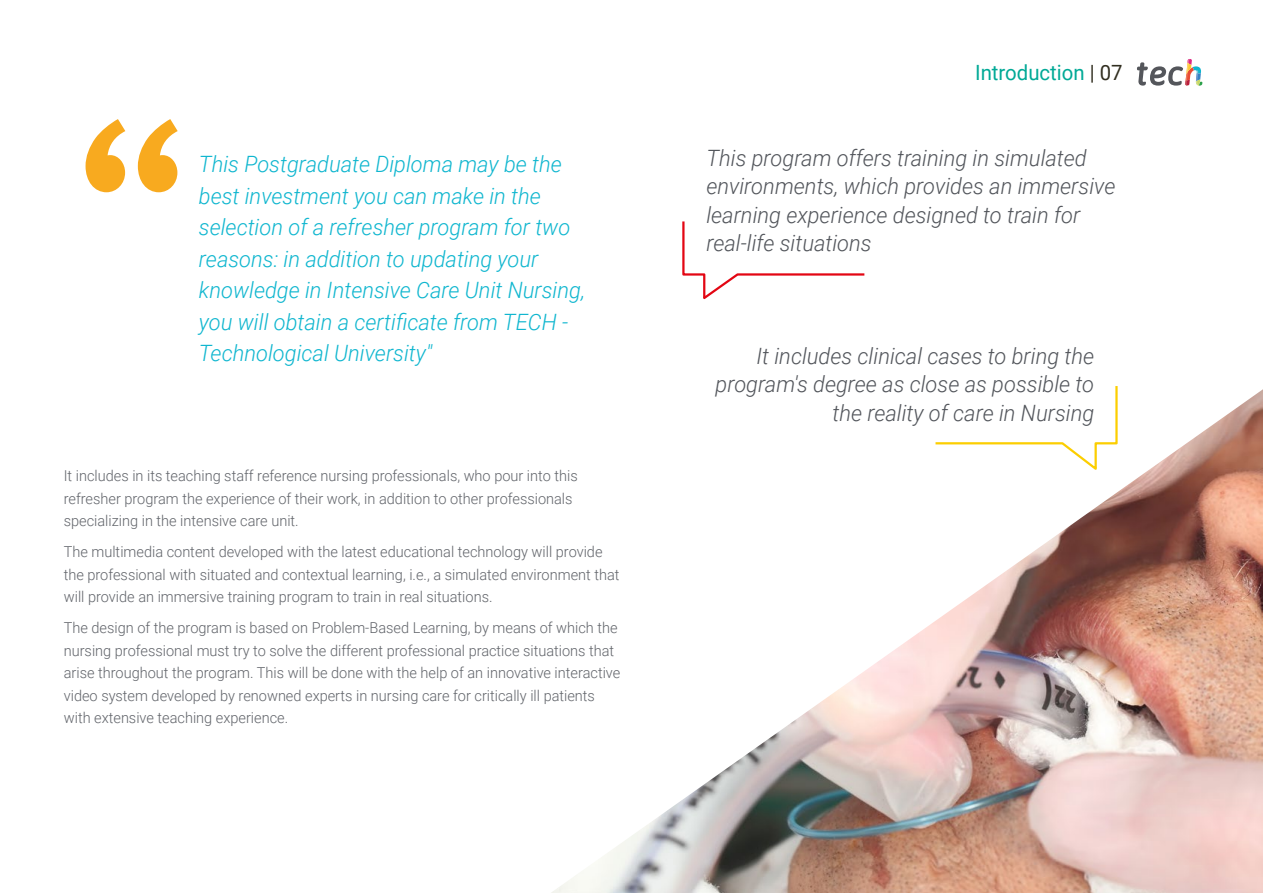
<style>
.page{position:relative;width:1263px;height:893px;background:#fff}
.page>*{position:absolute;margin:0;border:0;box-sizing:border-box;transform-origin:0 0}
.t1{font:italic 300 22.5px/31.5px "Roboto";color:#0fb6cf}
.t2{font:italic 300 22.5px/28.5px "Roboto";color:#52555b;text-align:right}
.t3{font:21px "Roboto";color:#00a996}
.t4{font:300 15px/22.5px "Roboto";color:#61646a}
.s1{color:#312e20}
</style>
<div class="page">
<img style="left:551px;top:389px;width:712px;height:504px">
<svg style="left:86px;top:119px;width:92px;height:73px"></svg>
<svg style="left:933px;top:386px;width:186px;height:87px"></svg>
<svg style="left:682px;top:221px;width:183px;height:79px"></svg>
<svg style="left:1137px;top:59px;width:65px;height:27px"></svg>
<p class="t1" style="left:199px;top:147px;width:388px">This Postgraduate Diploma may be the best investment you can make in the selection of a refresher program for two reasons: in addition to updating your knowledge in Intensive Care Unit Nursing, you will obtain a certificate from TECH - Technological University"</p>
<p class="t4" style="left:64px;top:464px;width:515px">It includes in its teaching staff reference nursing professionals, who pour into this refresher program the experience of their work, in addition to other professionals specializing in the intensive care unit.</p>
<p class="t4" style="left:64px;top:540px;width:557px">The multimedia content developed with the latest educational technology will provide the professional with situated and contextual learning, i.e., a simulated environment that will provide an immersive training program to train in real situations.</p>
<p class="t4" style="left:64px;top:616px;width:558px">The design of the program is based on Problem-Based Learning, by means of which the nursing professional must try to solve the different professional practice situations that arise throughout the program. This will be done with the help of an innovative interactive video system developed by renowned experts in nursing care for critically ill patients with extensive teaching experience.</p>
<h2 class="t3" style="left:975px;top:57px;width:149px">Introduction <span class="s1">| 07</span></h2>
<h1 class="t2" style="left:706px;top:143px;width:410px;text-align:left">This program offers training in simulated environments, which provides an immersive learning experience designed to train for real-life situations</h1>
<h1 class="t2" style="left:715px;top:341px;width:380px">It includes clinical cases to bring the program's degree as close as possible to the reality of care in Nursing</h1>
</div>
